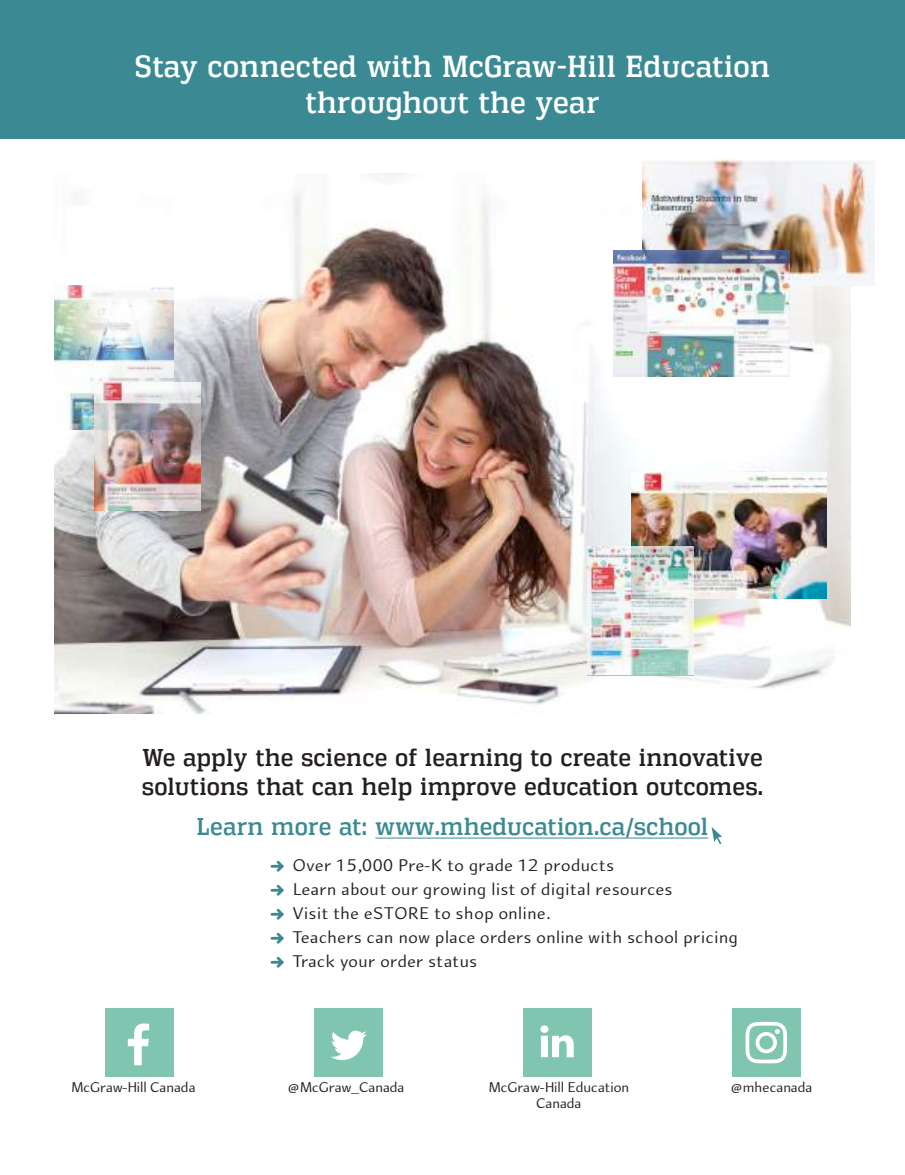
<style>
.page{position:relative;width:905px;height:1175px;background:#fff}
.page>*{position:absolute;margin:0;border:0;box-sizing:border-box;transform-origin:0 0}
.t1{font:30px/36px "Vectipede Rg";letter-spacing:.03em;color:#fff;text-align:center}
.t2{font:24px/28.8px "Vectipede Rg";letter-spacing:.03em;color:#241f1f}
.t3{font:24px "Vectipede Rg";letter-spacing:.03em;color:#3b8a93}
.t4{font:18px/24px "Arum Sans";letter-spacing:.03em;color:#241f1f}
.t5{font:15px/16.5px "Arum Sans";color:#241f1f;text-align:center}
.s1{font-family:"Click Bits Arrows 1";color:#3b8a93}
</style>
<div class="page">
<div style="left:0;top:0;width:904px;height:139px;background:#3b8a93"></div>
<hr style="left:375px;top:837px;width:333px;height:1px;background:#3b8a93">
<div style="left:105px;top:1008px;width:69px;height:68px;background:#7fc5b0"></div>
<svg style="left:128px;top:1023px;width:21px;height:42px"></svg>
<div style="left:314px;top:1008px;width:68px;height:68px;background:#7fc5b0"></div>
<svg style="left:331px;top:1030px;width:36px;height:30px"></svg>
<div style="left:523px;top:1008px;width:68px;height:68px;background:#7fc5b0"></div>
<svg style="left:540px;top:1025px;width:33px;height:32px"></svg>
<div style="left:732px;top:1008px;width:68px;height:68px;background:#7fc5b0"></div>
<svg style="left:745px;top:1021px;width:42px;height:42px"></svg>
<img style="left:54px;top:173px;width:796px;height:540px">
<img style="left:642px;top:159px;width:232px;height:126px">
<img style="left:613px;top:251px;width:176px;height:126px">
<img style="left:54px;top:285px;width:119px;height:144px">
<img style="left:94px;top:383px;width:107px;height:128px">
<img style="left:631px;top:472px;width:195px;height:126px">
<img style="left:587px;top:547px;width:106px;height:127px">
<svg style="left:711px;top:827px;width:11px;height:17px"></svg>
<h1 class="t1" style="left:135px;top:48px;width:636px">Stay connected with McGraw-Hill Education throughout the year</h1>
<h2 class="t2" style="left:142px;top:743px;width:622px">We apply the science of learning to create innovative solutions that can help improve education outcomes.</h2>
<h2 class="t3" style="left:197px;top:811px;width:512px">Learn more at: www.mheducation.ca/school</h2>
<p class="t4" style="left:270px;top:853px;width:469px"><span class="s1">5</span> Over 15,000 Pre-K to grade 12 products<br><span class="s1">5</span> Learn about our growing list of digital resources<br><span class="s1">5</span> Visit the eSTORE to shop online.<br><span class="s1">5</span> Teachers can now place orders online with school pricing <span class="s1">5</span> Track your order status</p>
<p class="t5" style="left:71px;top:1078px;width:126px">McGraw-Hill Canada</p>
<p class="t5" style="left:288px;top:1078px;width:118px">@McGraw_Canada</p>
<p class="t5" style="left:488px;top:1078px;width:142px">McGraw-Hill Education<br>Canada</p>
<p class="t5" style="left:730px;top:1078px;width:83px">@mhecanada</p>
</div>
